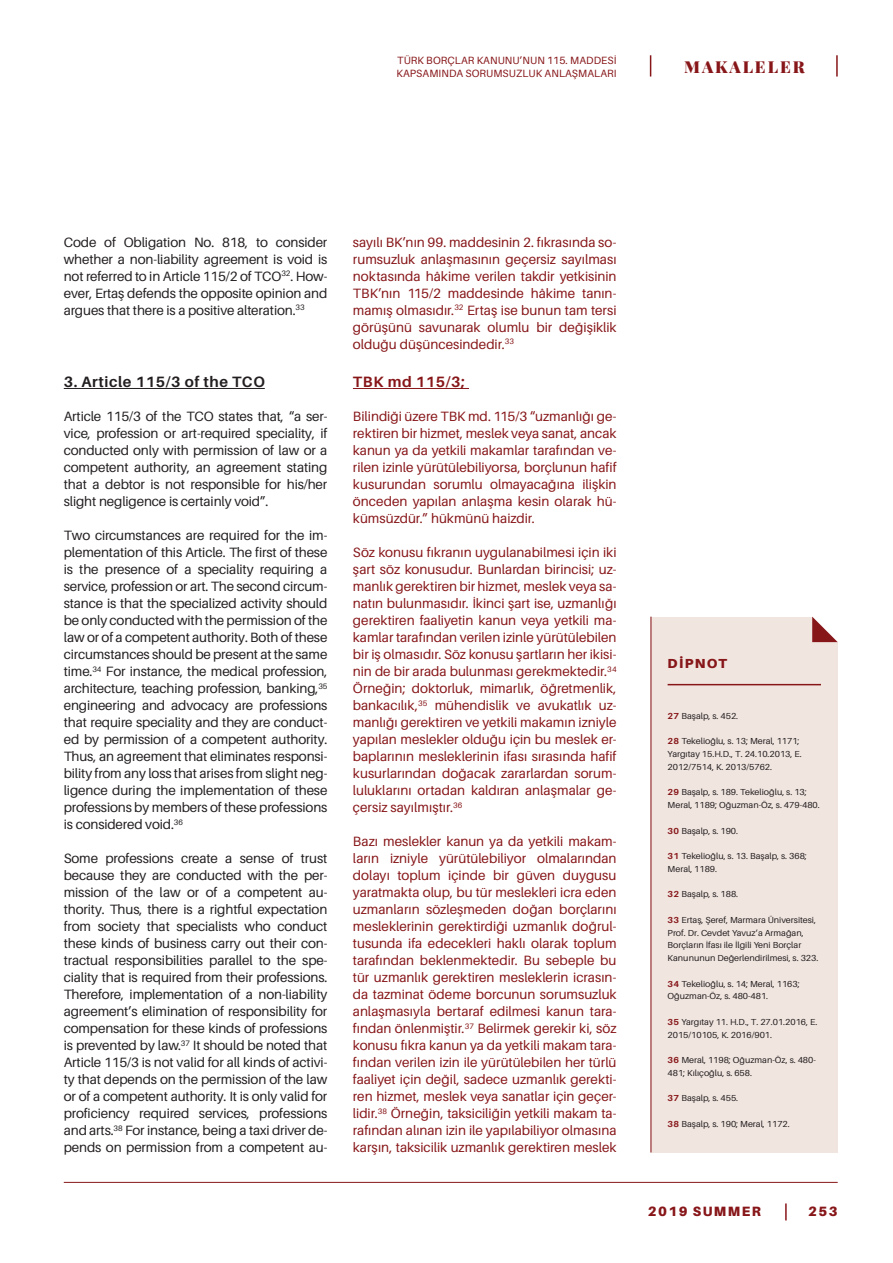
<style>
.page{position:relative;width:893px;height:1263px;background:#fff}
.page>*{position:absolute;margin:0;border:0;box-sizing:border-box;transform-origin:0 0}
.t1{font:900 16.5px "Playfair Display";letter-spacing:.12em;color:#871619}
.ING_numara_baslik{font:700 15px "Aileron";letter-spacing:.04em;color:#231f20}
.TR_numara_baslik{font:700 15px "Aileron";letter-spacing:.04em;color:#871619}
.TR_metin{font:13.5px/17px "Aileron";color:#871619;text-align:justify}
.ING_metin{font:13.5px/17px "Aileron";letter-spacing:-.01em;color:#231f20;text-align:justify}
.t2{font:900 13.5px "Aileron";letter-spacing:.105em;color:#871619}
.t3{font:900 13.05px "Aileron";letter-spacing:.1em;color:#871619}
.t4{font:10.5px/12.8px "Aileron";letter-spacing:.01em;color:#871619}
.t5{font:8.7px/12.8px "Aileron";color:#231f20}
.s1{font-weight:700;color:#871619}
</style>
<div class="page">
<hr style="left:64px;top:1182px;width:774px;height:1px;background:#871619">
<svg style="left:785px;top:1203px;width:2px;height:17px"></svg>
<svg style="left:650px;top:55px;width:1px;height:22px"></svg>
<hr style="left:836px;top:55px;width:2px;height:22px;background:#871619">
<hr style="left:64px;top:388px;width:201px;height:1px;background:#231f20">
<hr style="left:353px;top:388px;width:116px;height:1px;background:#871619">
<div style="left:651px;top:617px;width:187px;height:535px;background:#f0e5df"></div>
<hr style="left:668px;top:684px;width:153px;height:1px;background:#871619">
<svg style="left:812px;top:617px;width:26px;height:25px"></svg>
<hr style="left:651px;top:617px;width:1px;height:535px;background:#871619">
<p class="t4" style="left:397px;top:54px;width:221px">TÜRK BORÇLAR KANUNU’NUN 115. MADDESİ<br>KAPSAMINDA SORUMSUZLUK ANLAŞMALARI</p>
<p class="t1" style="left:684px;top:54px;width:122px">MAKALELER</p>
<p class="ING_metin" style="left:64px;top:234px;width:265px">Code of Obligation No. 818, to consider whether a non-liability agreement is void is not referred to in Article 115/2 of TCO<sup>32</sup>. How&shy;ever, Ertaş defends the opposite opinion and argues that there is a positive alteration.<sup>33</sup></p>
<p class="ING_numara_baslik" style="left:64px;top:373px;width:203px">3. Article 115/3 of the TCO</p>
<p class="ING_metin" style="left:64px;top:408px;width:265px">Article 115/3 of the TCO states that, “a ser&shy;vice, profession or art-required speciality, if conducted only with permission of law or a competent authority, an agreement stating that a debtor is not responsible for his/her slight negligence is certainly void”.</p>
<p class="ING_metin" style="left:64px;top:527px;width:265px">Two circumstances are required for the im&shy;plementation of this Article. The first of these is the presence of a speciality requiring a service, profession or art. The second circum&shy;stance is that the specialized activity should be only conducted with the permission of the law or of a competent authority. Both of these circumstances should be present at the same time.<sup>34</sup> For instance, the medical profession, architecture, teaching profession, banking,<sup>35 </sup>engineering and advocacy are professions that require speciality and they are conduct&shy;ed by permission of a competent authority.<br>Thus, an agreement that eliminates responsi&shy;bility from any loss that arises from slight neg&shy;ligence during the implementation of these professions by members of these professions is considered void.<sup>36</sup></p>
<p class="ING_metin" style="left:64px;top:850px;width:265px">Some professions create a sense of trust because they are conducted with the per&shy;mission of the law or of a competent au&shy;thority. Thus, there is a rightful expectation from society that specialists who conduct these kinds of business carry out their con&shy;tractual responsibilities parallel to the spe&shy;ciality that is required from their professions.<br>Therefore, implementation of a non-liability agreement’s elimination of responsibility for compensation for these kinds of professions is prevented by law.<sup>37</sup> It should be noted that Article 115/3 is not valid for all kinds of activi&shy;ty that depends on the permission of the law or of a competent authority. It is only valid for proficiency required services, professions and arts.<sup>38</sup> For instance, being a taxi driver de&shy;pends on permission from a competent au-</p>
<p class="TR_metin" style="left:353px;top:234px;width:265px">sayılı BK’nın 99. maddesinin 2. fıkrasında so&shy;rumsuzluk anlaşmasının geçersiz sayılması noktasında hâkime verilen takdir yetkisinin TBK’nın 115/2 maddesinde hâkime tanın&shy;mamış olmasıdır.<sup>32</sup> Ertaş ise bunun tam tersi görüşünü savunarak olumlu bir değişiklik olduğu düşüncesindedir.<sup>33</sup></p>
<p class="TR_numara_baslik" style="left:353px;top:373px;width:113px">TBK md 115/3;</p>
<p class="TR_metin" style="left:353px;top:408px;width:265px">Bilindiği üzere TBK md. 115/3 “uzmanlığı ge&shy;rektiren bir hizmet, meslek veya sanat, ancak kanun ya da yetkili makamlar tarafından ve&shy;rilen izinle yürütülebiliyorsa, borçlunun hafif kusurundan sorumlu olmayacağına ilişkin önceden yapılan anlaşma kesin olarak hü&shy;kümsüzdür.” hükmünü haizdir.</p>
<p class="TR_metin" style="left:353px;top:544px;width:265px">Söz konusu fıkranın uygulanabilmesi için iki şart söz konusudur. Bunlardan birincisi; uz&shy;manlık gerektiren bir hizmet, meslek veya sa&shy;natın bulunmasıdır. İkinci şart ise, uzmanlığı gerektiren faaliyetin kanun veya yetkili ma&shy;kamlar tarafından verilen izinle yürütülebilen bir iş olmasıdır. Söz konusu şartların her ikisi&shy;nin de bir arada bulunması gerekmektedir.<sup>34<br></sup>Örneğin; doktorluk, mimarlık, öğretmenlik, bankacılık,<sup>35</sup> mühendislik ve avukatlık uz&shy;manlığı gerektiren ve yetkili makamın izniyle yapılan meslekler olduğu için bu meslek er&shy;baplarının mesleklerinin ifası sırasında hafif kusurlarından doğacak zararlardan sorum&shy;luluklarını ortadan kaldıran anlaşmalar ge&shy;çersiz sayılmıştır.<sup>36</sup></p>
<p class="TR_metin" style="left:353px;top:833px;width:265px">Bazı meslekler kanun ya da yetkili makam&shy;ların izniyle yürütülebiliyor olmalarından dolayı toplum içinde bir güven duygusu yaratmakta olup, bu tür meslekleri icra eden uzmanların sözleşmeden doğan borçlarını mesleklerinin gerektirdiği uzmanlık doğrul&shy;tusunda ifa edecekleri haklı olarak toplum tarafından beklenmektedir. Bu sebeple bu tür uzmanlık gerektiren mesleklerin icrasın&shy;da tazminat ödeme borcunun sorumsuzluk anlaşmasıyla bertaraf edilmesi kanun tara&shy;fından önlenmiştir.<sup>37</sup> Belirmek gerekir ki, söz konusu fıkra kanun ya da yetkili makam tara&shy;fından verilen izin ile yürütülebilen her türlü faaliyet için değil, sadece uzmanlık gerekti&shy;ren hizmet, meslek veya sanatlar için geçer&shy;lidir.<sup>38</sup> Örneğin, taksiciliğin yetkili makam ta&shy;rafından alınan izin ile yapılabiliyor olmasına karşın, taksicilik uzmanlık gerektiren meslek</p>
<p class="t3" style="left:668px;top:655px;width:61px">DİPNOT</p>
<p class="t5" style="left:668px;top:709px;width:72px"><span class="s1">27</span> Başalp, s. 452.</p>
<p class="t5" style="left:668px;top:735px;width:136px"><span class="s1">28</span> Tekelioğlu, s. 13; Meral, 1171;<br>Yargıtay 15.H.D., T. 24.10.2013, E.<br>2012/7514, K. 2013/5762.</p>
<p class="t5" style="left:668px;top:786px;width:154px"><span class="s1">29</span> Başalp, s. 189. Tekelioğlu, s. 13;<br>Meral, 1189; Oğuzman-Öz, s. 479-480.</p>
<p class="t5" style="left:668px;top:824px;width:72px"><span class="s1">30</span> Başalp, s. 190.</p>
<p class="t5" style="left:668px;top:850px;width:141px"><span class="s1">31</span> Tekelioğlu, s. 13. Başalp, s. 368;<br>Meral, 1189.</p>
<p class="t5" style="left:668px;top:888px;width:72px"><span class="s1">32</span> Başalp, s. 188.</p>
<p class="t5" style="left:668px;top:913px;width:152px"><span class="s1">33</span> Ertaş, Şeref, Marmara Üniversitesi, Prof. Dr. Cevdet Yavuz’a Armağan, Borçların İfası ile İlgili Yeni Borçlar Kanununun Değerlendirilmesi, s. 323.</p>
<p class="t5" style="left:668px;top:977px;width:134px"><span class="s1">34</span> Tekelioğlu, s. 14; Meral, 1163;<br>Oğuzman-Öz, s. 480-481.</p>
<p class="t5" style="left:668px;top:1015px;width:151px"><span class="s1">35</span> Yargıtay 11. H.D., T. 27.01.2016, E.<br>2015/10105, K. 2016/901.</p>
<p class="t5" style="left:668px;top:1054px;width:150px"><span class="s1">36</span> Meral, 1198; Oğuzman-Öz, s. 480-<br>481; Kılıçoğlu, s. 658.</p>
<p class="t5" style="left:668px;top:1092px;width:72px"><span class="s1">37</span> Başalp, s. 455.</p>
<p class="t5" style="left:668px;top:1118px;width:124px"><span class="s1">38</span> Başalp, s. 190; Meral, 1172.</p>
<p class="t2" style="left:648px;top:1203px;width:115px">2019 SUMMER</p>
<p class="t2" style="left:808px;top:1203px;width:31px">253</p>
</div>
